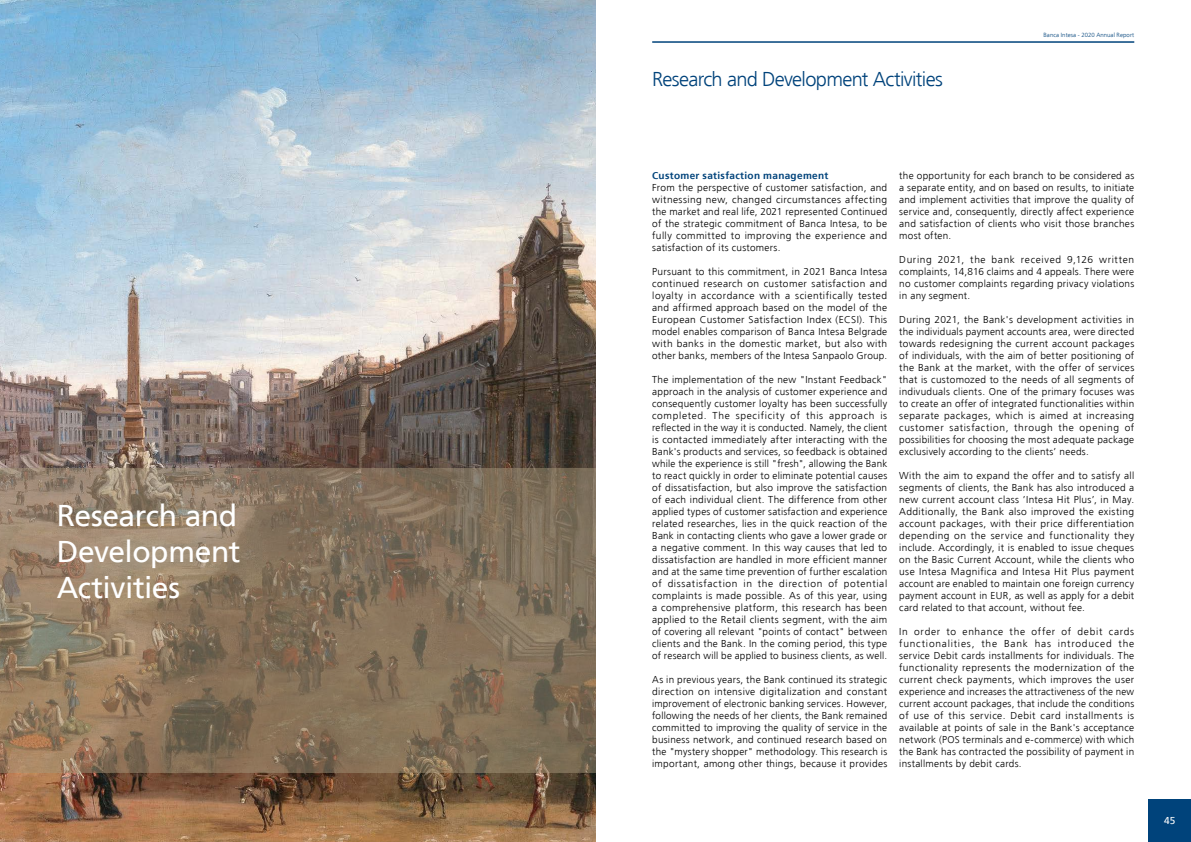
<style>
.page{position:relative;width:1191px;height:842px;background:#fff}
.page>*{position:absolute;margin:0;border:0;box-sizing:border-box;transform-origin:0 0}
.t1{font:30px/36px "Frutiger 55 CE Roman";letter-spacing:-.015em;color:#fff;text-align:justify}
.t2{font:20px "Frutiger 45 CE Light";letter-spacing:-.035em;color:#00437b}
.t3{font:10px/12px "Frutiger 45 CE Light";letter-spacing:.025em;color:#000;text-align:justify}
.t4{font:10px "Frutiger 65 CE Bold";letter-spacing:.03em;color:#00437b}
.t5{font:10px "Frutiger 55 CE Roman";color:#fff}
.t6{font:6px "Frutiger 45 CE Light";letter-spacing:.015em;color:#00437b}
</style>
<div class="page">
<hr style="left:652px;top:41px;width:482px;height:2px;background:#00437b">
<div style="left:1148px;top:799px;width:43px;height:43px;background:#00437b"></div>
<img style="left:0;top:0;width:595px;height:842px">
<svg style="left:0;top:469px;width:595px;height:304px"></svg>
<h1 class="t1" style="left:57px;top:497px;width:185px">Research and Development Activities</h1>
<h2 class="t2" style="left:652px;top:68px;width:292px">Research and Development Activities</h2>
<p class="t6" style="left:1043px;top:32px;width:92px">Banca Intesa - 2020 Annual Report</p>
<p class="t4" style="left:652px;top:170px;width:178px">Customer satisfaction management</p>
<p class="t3" style="left:652px;top:182px;width:236px">From the perspective of customer satisfaction, and witnessing new, changed circumstances affecting the market and real life, 2021 represented Continued of the strategic commitment of Banca Intesa, to be fully committed to improving the experience and satisfaction of its customers.</p>
<p class="t3" style="left:652px;top:266px;width:236px">Pursuant to this commitment, in 2021 Banca Intesa continued research on customer satisfaction and loyalty in accordance with a scientifically tested and affirmed approach based on the model of the European Customer Satisfaction Index (ECSI). This model enables comparison of Banca Intesa Belgrade with banks in the domestic market, but also with other banks, members of the Intesa Sanpaolo Group.</p>
<p class="t3" style="left:652px;top:374px;width:236px">The implementation of the new "Instant Feedback" approach in the analysis of customer experience and consequently customer loyalty has been successfully completed. The specificity of this approach is reflected in the way it is conducted. Namely, the client is contacted immediately after interacting with the Bank's products and services, so feedback is obtained while the experience is still "fresh", allowing the Bank to react quickly in order to eliminate potential causes of dissatisfaction, but also improve the satisfaction of each individual client. The difference from other applied types of customer satisfaction and experience related researches, lies in the quick reaction of the Bank in contacting clients who gave a lower grade or a negative comment. In this way causes that led to dissatisfaction are handled in more efficient manner and at the same time prevention of further escalation of dissatisfaction in the direction of potential complaints is made possible. As of this year, using a comprehensive platform, this research has been applied to the Retail clients segment, with the aim of covering all relevant "points of contact" between clients and the Bank. In the coming period, this type of research will be applied to business clients, as well.</p>
<p class="t3" style="left:652px;top:674px;width:236px">As in previous years, the Bank continued its strategic direction on intensive digitalization and constant improvement of electronic banking services. However, following the needs of her clients, the Bank remained committed to improving the quality of service in the business network, and continued research based on the "mystery shopper" methodology. This research is important, among other things, because it provides</p>
<p class="t3" style="left:899px;top:170px;width:236px">the opportunity for each branch to be considered as a separate entity, and on based on results, to initiate and implement activities that improve the quality of service and, consequently, directly affect experience and satisfaction of clients who visit those branches most often.</p>
<p class="t3" style="left:899px;top:254px;width:236px">During 2021, the bank received 9,126 written complaints, 14,816 claims and 4 appeals. There were no customer complaints regarding privacy violations in any segment.</p>
<p class="t3" style="left:899px;top:314px;width:236px">During 2021, the Bank's development activities in the individuals payment accounts area, were directed towards redesigning the current account packages of individuals, with the aim of better positioning of the Bank at the market, with the offer of services that is customozed to the needs of all segments of indivuduals clients. One of the primary focuses was to create an offer of integrated functionalities within separate packages, which is aimed at increasing customer satisfaction, through the opening of possibilities for choosing the most adequate package exclusively according to the clients’ needs.</p>
<p class="t3" style="left:899px;top:470px;width:236px">With the aim to expand the offer and to satisfy all segments of clients, the Bank has also introduced a new current account class ’Intesa Hit Plus’, in May.<br>Additionally, the Bank also improved the existing account packages, with their price differentiation depending on the service and functionality they include. Accordingly, it is enabled to issue cheques on the Basic Current Account, while the clients who use Intesa Magnifica and Intesa Hit Plus payment account are enabled to maintain one foreign currency payment account in EUR, as well as apply for a debit card related to that account, without fee.</p>
<p class="t3" style="left:899px;top:626px;width:236px">In order to enhance the offer of debit cards functionalities, the Bank has introduced the service Debit cards installments for individuals. The functionality represents the modernization of the current check payments, which improves the user experience and increases the attractiveness of the new current account packages, that include the conditions of use of this service. Debit card installments is available at points of sale in the Bank's acceptance network (POS terminals and e-commerce) with which the Bank has contracted the possibility of payment in installments by debit cards.</p>
<p class="t5" style="left:1164px;top:815px;width:13px">45</p>
</div>
